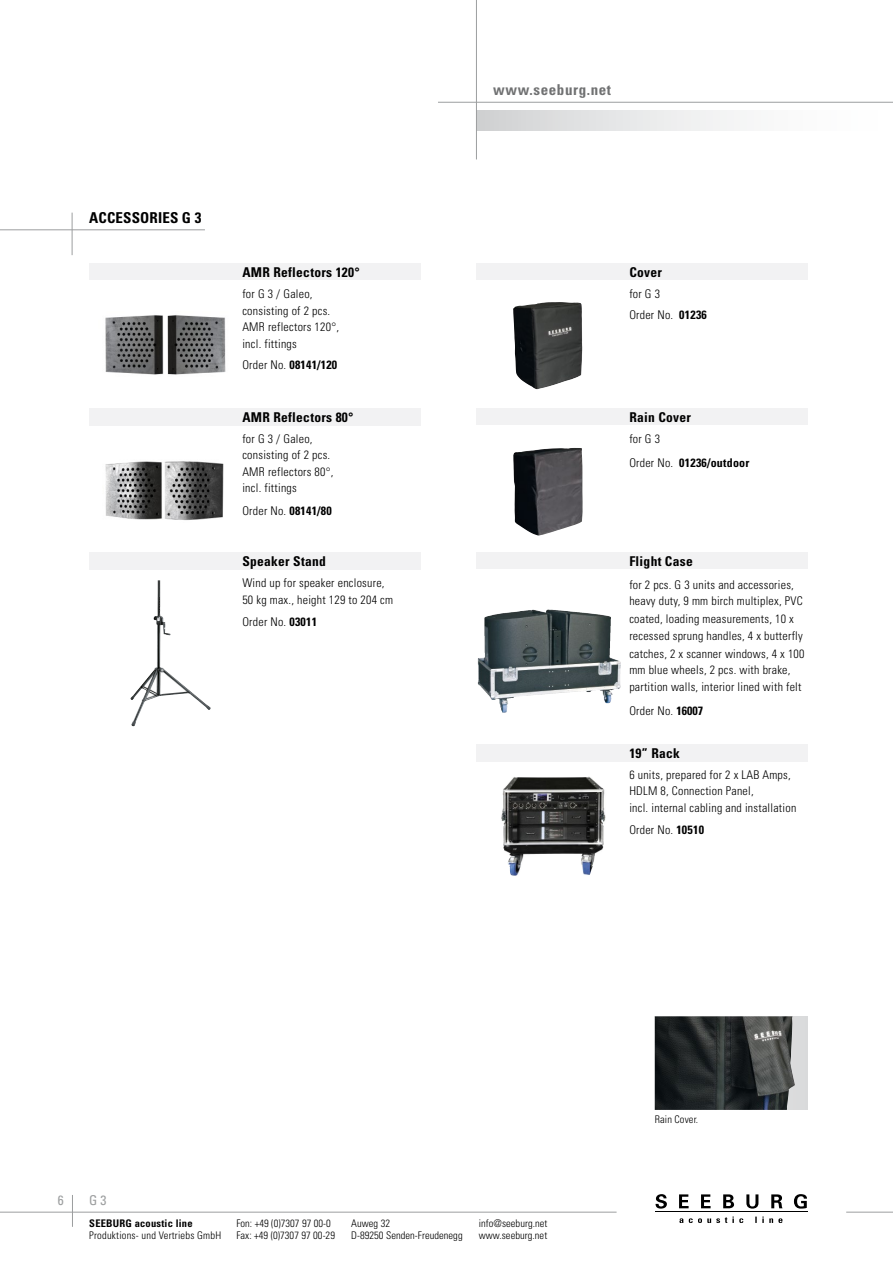
<style>
.page{position:relative;width:893px;height:1263px;background:#fff}
.page>*{position:absolute;margin:0;border:0;box-sizing:border-box;transform-origin:0 0}
.t1{font:700 condensed 15px "Univers";letter-spacing:.04em;color:#707172}
.t2{font:700 condensed 15px "Univers";letter-spacing:.01em;color:#000}
.t3{font:700 condensed 13.5px "Univers";letter-spacing:.02em;color:#000}
.t4{font:condensed 13.5px "Univers";color:#9c9e9f}
.t5{font:300 condensed 12px/16.5px "Univers";letter-spacing:.02em;color:#000}
.t6{font:700 condensed 12px "Univers";letter-spacing:.02em;color:#000}
.t7{font:300 condensed 10.5px/12px "Univers";letter-spacing:.005em;color:#000}
.t8{font:700 condensed 10.5px "Univers";letter-spacing:.02em;color:#000}
.s1{font-weight:300}
.s2{font-weight:700}
</style>
<div class="page">
<hr style="left:0;top:1212px;width:617px;height:1px;background:#9c9e9f">
<hr style="left:846px;top:1212px;width:47px;height:1px;background:#9c9e9f">
<hr style="left:655px;top:1211px;width:152px;height:1px;background:#000">
<svg style="left:679px;top:1216px;width:103px;height:7px"></svg>
<svg style="left:655px;top:1194px;width:12px;height:14px"></svg>
<svg style="left:679px;top:1194px;width:10px;height:14px"></svg>
<svg style="left:701px;top:1194px;width:10px;height:14px"></svg>
<svg style="left:723px;top:1194px;width:11px;height:14px"></svg>
<svg style="left:746px;top:1194px;width:12px;height:14px"></svg>
<svg style="left:771px;top:1194px;width:11px;height:14px"></svg>
<svg style="left:794px;top:1194px;width:13px;height:14px"></svg>
<hr style="left:72px;top:1195px;width:1px;height:32px;background:#9c9e9f">
<div style="left:476px;top:111px;width:417px;height:19px;background:linear-gradient(to right,#d3d5d6,#fff)"></div>
<hr style="left:438px;top:102px;width:455px;height:1px;background:#9c9e9f">
<hr style="left:476px;top:0;width:1px;height:159px;background:#9c9e9f">
<div style="left:476px;top:264px;width:332px;height:16px;background:#f2f2f3"></div>
<div style="left:476px;top:408px;width:332px;height:16px;background:#f2f2f3"></div>
<hr style="left:0;top:230px;width:205px;height:1px;background:#9c9e9f">
<hr style="left:72px;top:213px;width:1px;height:42px;background:#9c9e9f">
<img style="left:513px;top:448px;width:70px;height:87px">
<img style="left:513px;top:302px;width:69px;height:87px">
<div style="left:655px;top:1016px;width:153px;height:94px;background:#dadbdc"></div>
<img style="left:655px;top:1016px;width:140px;height:94px">
<div style="left:89px;top:408px;width:332px;height:17px;background:#f2f2f3"></div>
<div style="left:89px;top:264px;width:332px;height:16px;background:#f2f2f3"></div>
<img style="left:105px;top:315px;width:121px;height:60px">
<img style="left:105px;top:461px;width:119px;height:59px">
<div style="left:89px;top:553px;width:332px;height:17px;background:#f2f2f3"></div>
<img style="left:134px;top:580px;width:26px;height:114px">
<div style="left:476px;top:553px;width:332px;height:16px;background:#f2f2f3"></div>
<img style="left:478px;top:609px;width:89px;height:104px">
<div style="left:476px;top:744px;width:332px;height:17px;background:#f2f2f3"></div>
<img style="left:501px;top:777px;width:105px;height:99px">
<p class="t2" style="left:89px;top:208px;width:114px">ACCESSORIES G 3</p>
<p class="t3" style="left:242px;top:264px;width:119px">AMR Reflectors 120°</p>
<p class="t5" style="left:242px;top:285px;width:98px">for G 3 / Galeo, consisting of 2 pcs.<br>AMR reflectors 120°, incl. fittings</p>
<p class="t6" style="left:242px;top:357px;width:96px"><span class="s1">Order No.</span> 08141/120</p>
<p class="t3" style="left:242px;top:409px;width:113px">AMR Reflectors 80°</p>
<p class="t5" style="left:242px;top:430px;width:93px">for G 3 / Galeo, consisting of 2 pcs.<br>AMR reflectors 80°, incl. fittings</p>
<p class="t5" style="left:242px;top:502px;width:91px">Order No. <span class="s2">08141/80</span></p>
<p class="t3" style="left:242px;top:553px;width:85px">Speaker Stand</p>
<p class="t5" style="left:242px;top:575px;width:152px">Wind up for speaker enclosure,<br>50 kg max., height 129 to 204 cm</p>
<p class="t5" style="left:242px;top:614px;width:76px">Order No. <span class="s2">03011</span></p>
<p class="t1" style="left:493px;top:81px;width:119px">www.seeburg.net</p>
<p class="t3" style="left:629px;top:264px;width:34px">Cover</p>
<p class="t5" style="left:629px;top:283px;width:79px;line-height:21px">for G 3<br>Order No. <span class="s2">01236</span></p>
<p class="t3" style="left:629px;top:409px;width:63px">Rain Cover</p>
<p class="t5" style="left:629px;top:426px;width:122px;line-height:24px">for G 3<br>Order No. <span class="s2">01236/outdoor</span></p>
<p class="t3" style="left:629px;top:553px;width:65px">Flight Case</p>
<p class="t5" style="left:629px;top:576px;width:175px">for 2 pcs. G 3 units and accessories, heavy duty, 9 mm birch multiplex, PVC</p>
<p class="t5" style="left:629px;top:611px;width:175px">coated, loading measurements, 10 x recessed sprung handles, 4 x butterfly</p>
<p class="t5" style="left:629px;top:645px;width:177px">catches, 2 x scanner windows, 4 x 100 mm blue wheels, 2 pcs. with brake, partition walls, interior lined with felt</p>
<p class="t5" style="left:629px;top:702px;width:75px">Order No. <span class="s2">16007</span></p>
<p class="t3" style="left:629px;top:744px;width:52px">19” Rack</p>
<p class="t5" style="left:629px;top:766px;width:169px">6 units, prepared for 2 x LAB Amps,<br>HDLM 8, Connection Panel,<br>incl. internal cabling and installation</p>
<p class="t5" style="left:629px;top:821px;width:76px">Order No. <span class="s2">10510</span></p>
<p class="t4" style="left:58px;top:1191px;width:7px">6</p>
<p class="t4" style="left:89px;top:1191px;width:19px">G 3</p>
<p class="t8" style="left:89px;top:1217px;width:105px">SEEBURG acoustic line</p>
<p class="t7" style="left:89px;top:1229px;width:133px">Produktions- und Vertriebs GmbH</p>
<p class="t7" style="left:236px;top:1217px;width:100px">Fon: +49 (0)7307 97 00-0<br>Fax: +49 (0)7307 97 00-29</p>
<p class="t7" style="left:351px;top:1217px;width:113px">Auweg 32<br>D-89250 Senden-Freudenegg</p>
<p class="t7" style="left:479px;top:1217px;width:70px">info@seeburg.net www.seeburg.net</p>
<p class="t7" style="left:655px;top:1113px;width:45px">Rain Cover.</p>
</div>
